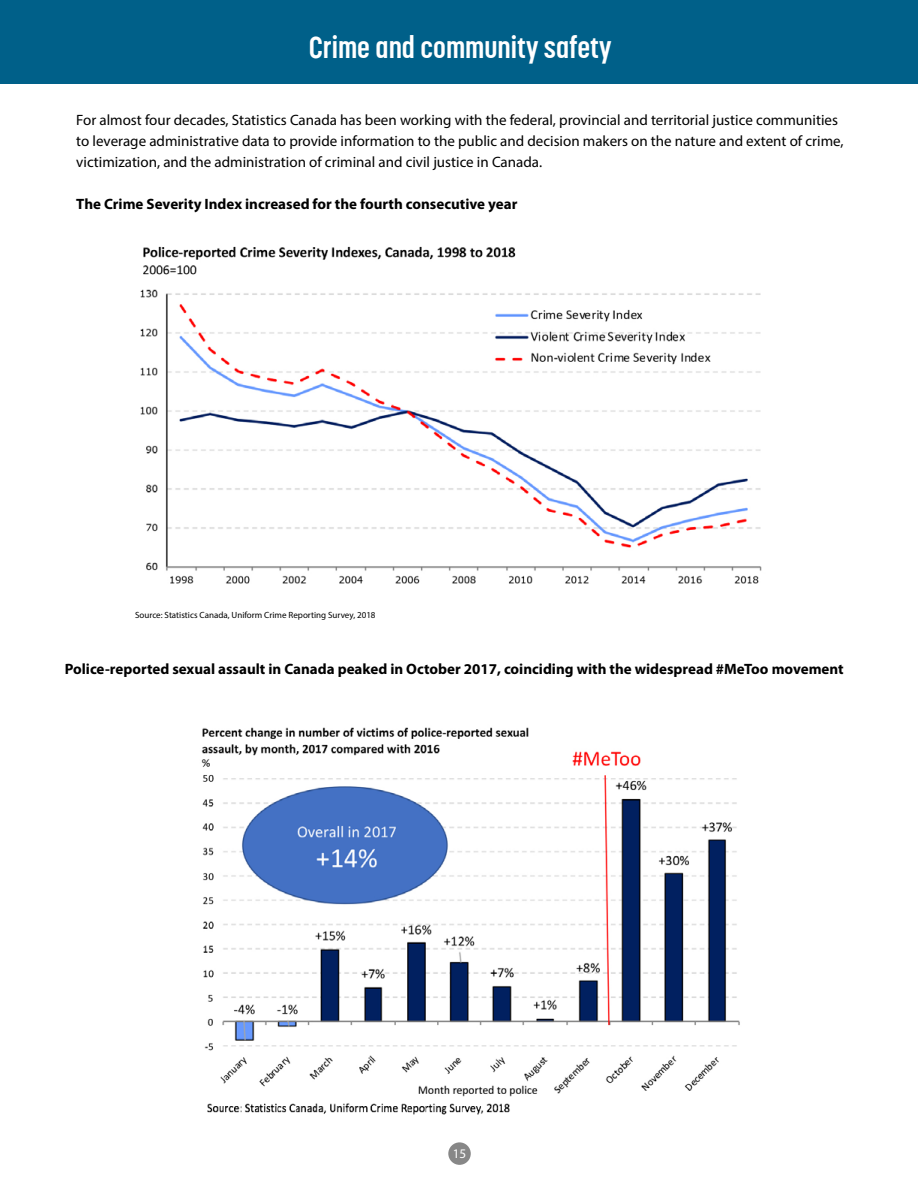
<style>
.page{position:relative;width:918px;height:1188px;background:#fff}
.page>*{position:absolute;margin:0;border:0;box-sizing:border-box;transform-origin:0 0}
.t1{font:700 30px "Korolev Condensed W04";color:#fff}
.t2{font:15px/21px "Myriad Pro";color:#000}
.t3{font:700 15px "Myriad Pro";color:#000}
.t4{font:13.2px "Myriad Pro";color:#fff}
.t5{font:9px "Myriad Pro";color:#000}
</style>
<div class="page">
<div style="left:448px;top:1142px;width:23px;height:23px;background:#878787;border-radius:50%"></div>
<div style="left:0;top:0;width:918px;height:84px;background:#006089"></div>
<img style="left:207px;top:1103px;width:303px;height:12px">
<img style="left:201px;top:727px;width:539px;height:370px">
<img style="left:140px;top:246px;width:622px;height:338px">
<h1 class="t1" style="left:309px;top:29px;width:304px">Crime and community safety</h1>
<p class="t2" style="left:76px;top:109px;width:769px">For almost four decades, Statistics Canada has been working with the federal, provincial and territorial justice communities to leverage administrative data to provide information to the public and decision makers on the nature and extent of crime, victimization, and the administration of criminal and civil justice in Canada.</p>
<p class="t3" style="left:76px;top:194px;width:443px">The Crime Severity Index increased for the fourth consecutive year</p>
<p class="t5" style="left:135px;top:609px;width:242px">Source: Statistics Canada, Uniform Crime Reporting Survey, 2018</p>
<p class="t3" style="left:65px;top:660px;width:780px">Police-reported sexual assault in Canada peaked in October 2017, coinciding with the widespread #MeToo movement</p>
<p class="t4" style="left:453px;top:1146px;width:15px">15</p>
</div>
